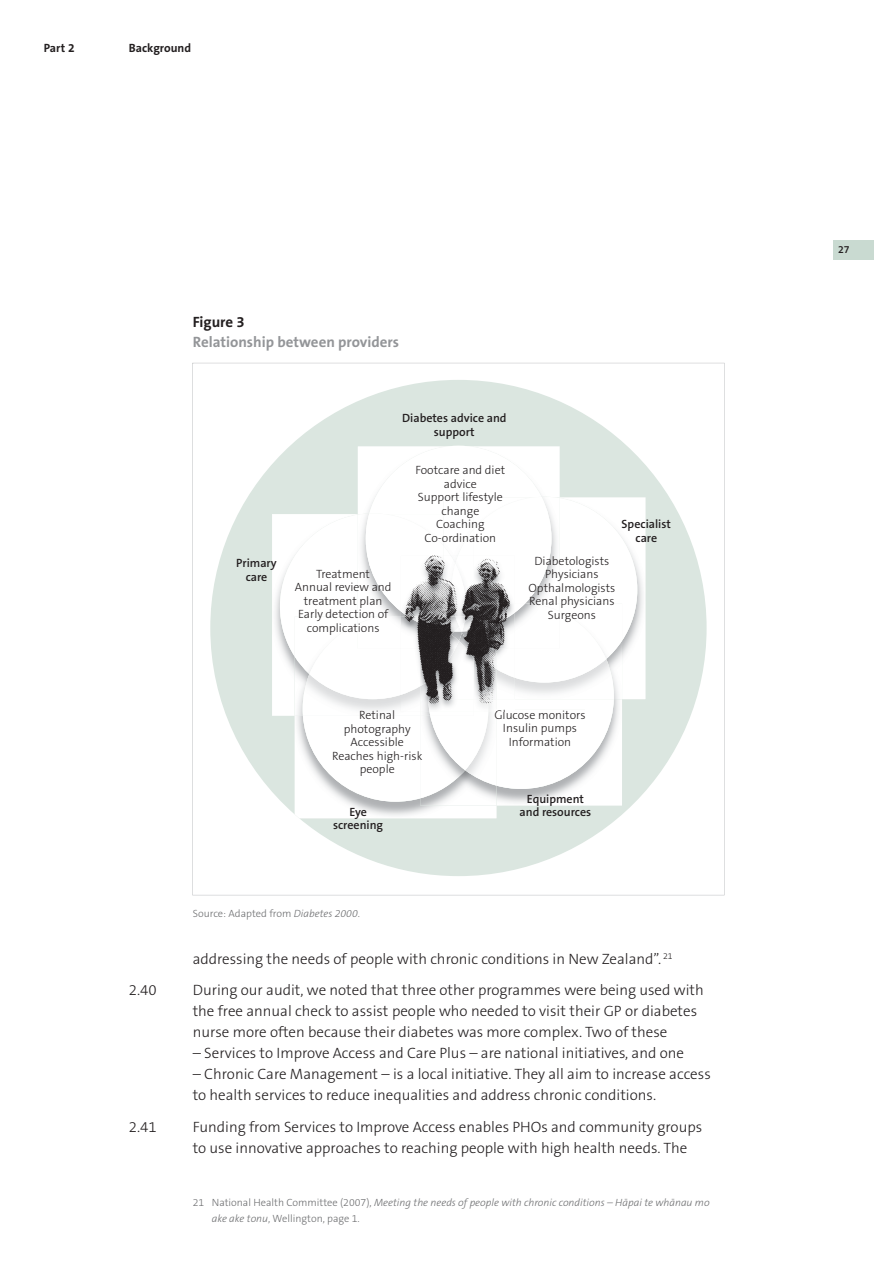
<style>
.page{position:relative;width:896px;height:1266px;background:#fff}
.page>*{position:absolute;margin:0;border:0;box-sizing:border-box;transform-origin:0 0}
.t1{font:300 15px/21px "The Sans OT3";color:#231f20}
.t2{font:700 15px "The Sans OT7";color:#939598}
.t3{font:700 15px "The Sans OT7";color:#231f20}
.t4{font:300 12px/13.5px "The Sans OT3";color:#231f20;text-align:center}
.t5{font:600 12px/13.5px "The Sans OT6";color:#231f20;text-align:center}
.t6{font:700 12px "The Sans OT7";color:#231f20}
.t7{font:italic 300 10.5px/16.5px "The Sans OT3";color:#6d6e70}
.t8{font:300 10.5px "The Sans OT3";color:#6d6e70}
.t9{font:600 10.5px "The Sans OT6";color:#231f20}
.s1{font-style:italic}
.s2{font-style:normal}
</style>
<div class="page">
<div style="left:832px;top:241px;width:41px;height:19px;background:#c9dad1"></div>
<svg style="left:210px;top:380px;width:496px;height:496px;fill:#dbe6e0"></svg>
<img style="left:637px;top:497px;width:8px;height:202px">
<img style="left:272px;top:514px;width:8px;height:201px">
<img style="left:295px;top:801px;width:201px;height:17px">
<img style="left:496px;top:801px;width:126px;height:4px">
<img style="left:420px;top:801px;width:76px;height:4px">
<svg style="left:280px;top:446px;width:357px;height:355px"></svg>
<img style="left:402px;top:551px;width:110px;height:156px">
<p class="t6" style="left:44px;top:43px;width:32px">Part 2</p>
<p class="t6" style="left:129px;top:43px;width:64px">Background</p>
<p class="t3" style="left:193px;top:316px;width:53px">Figure 3</p>
<p class="t2" style="left:193px;top:336px;width:208px">Relationship between providers</p>
<p class="t5" style="left:236px;top:557px;width:42px">Primary care</p>
<p class="t4" style="left:295px;top:568px;width:98px">Treatment<br>Annual review and treatment plan<br>Early detection of complications</p>
<p class="t5" style="left:402px;top:412px;width:106px">Diabetes advice and support</p>
<p class="t4" style="left:415px;top:464px;width:91px">Footcare and diet advice<br>Support lifestyle change<br>Coaching<br>Co-ordination</p>
<p class="t5" style="left:621px;top:518px;width:51px">Specialist care</p>
<p class="t4" style="left:528px;top:555px;width:88px">Diabetologists<br>Physicians<br>Opthalmologists<br>Renal physicians<br>Surgeons</p>
<p class="t4" style="left:332px;top:709px;width:92px">Retinal photography<br>Accessible<br>Reaches high-risk people</p>
<p class="t4" style="left:494px;top:709px;width:93px">Glucose monitors<br>Insulin pumps<br>Information</p>
<p class="t5" style="left:333px;top:806px;width:52px">Eye screening</p>
<p class="t5" style="left:519px;top:793px;width:73px">Equipment and resources</p>
<p class="t8" style="left:193px;top:908px;width:169px">Source: Adapted from <span class="s1">Diabetes 2000</span>.</p>
<p class="t1" style="left:193px;top:949px;width:481px">addressing the needs of people with chronic conditions in New Zealand”. <sup>21</sup></p>
<p class="t1" style="left:129px;top:981px;width:29px">2.40</p>
<p class="t1" style="left:193px;top:981px;width:512px">During our audit, we noted that three other programmes were being used with the free annual check to assist people who needed to visit their GP or diabetes nurse more often because their diabetes was more complex. Two of these</p>
<p class="t1" style="left:193px;top:1044px;width:492px">– Services to Improve Access and Care Plus – are national initiatives, and one</p>
<p class="t1" style="left:193px;top:1065px;width:519px">– Chronic Care Management – is a local initiative. They all aim to increase access to health services to reduce inequalities and address chronic conditions.</p>
<p class="t1" style="left:129px;top:1117px;width:29px">2.41</p>
<p class="t1" style="left:193px;top:1117px;width:511px">Funding from Services to Improve Access enables PHOs and community groups to use innovative approaches to reaching people with high health needs. The</p>
<p class="t7" style="left:212px;top:1194px;width:499px;text-indent:-19px"><span class="s2">21 National Health Committee (2007),</span> Meeting the needs of people with chronic conditions – Hāpai te whānau mo ake ake tonu<span class="s2">, Wellington, page 1.</span></p>
<p class="t9" style="left:838px;top:246px;width:13px">27</p>
</div>
